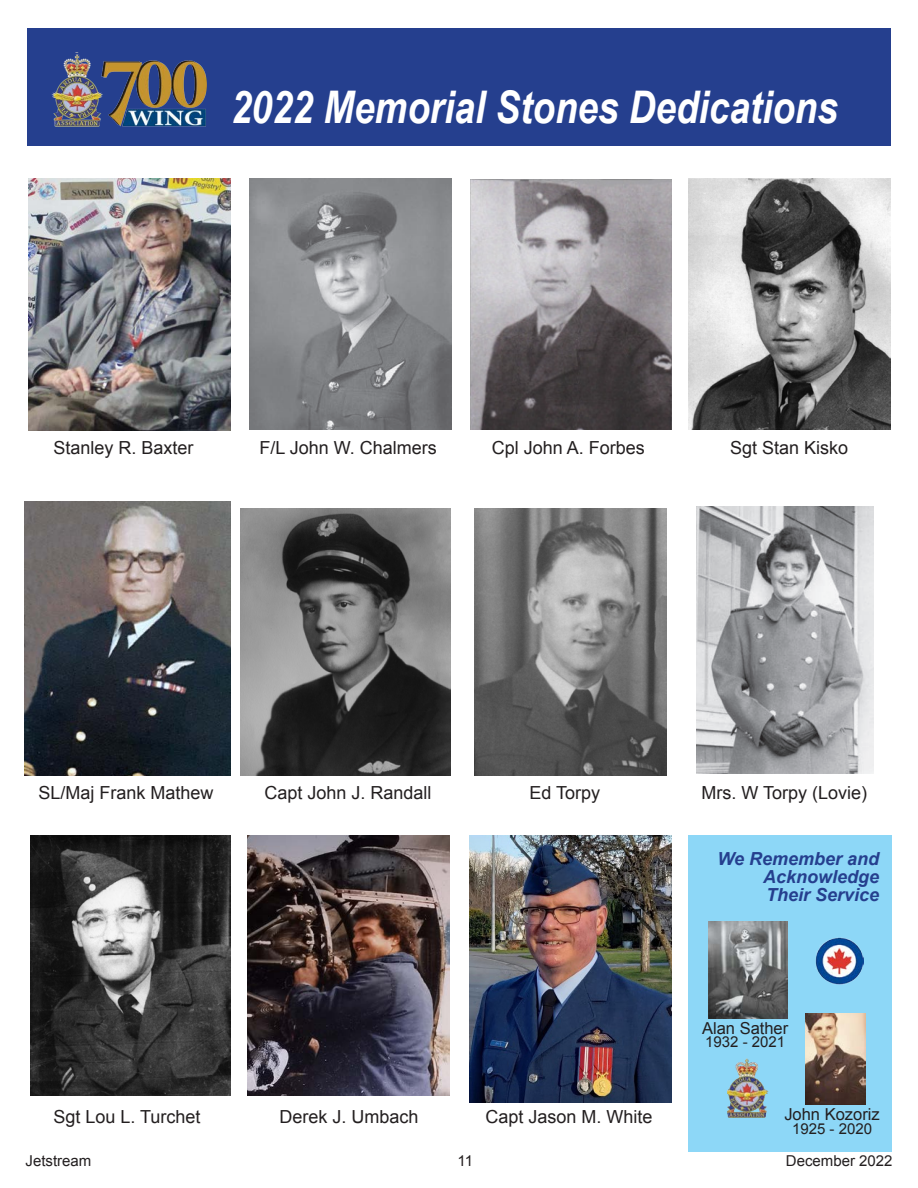
<style>
.page{position:relative;width:918px;height:1188px;background:#fff}
.page>*{position:absolute;margin:0;border:0;box-sizing:border-box;transform-origin:0 0}
.t1{font:italic 700 45px "Arial Narrow";color:#fff}
.t2{font:18px "Arial";color:#231f20}
.t3{font:italic 700 18px/18px "Arial";color:#253f8e;text-align:right}
.t4{font:16.5px "Arial";color:#231f20}
.t5{font:15px "Arial";color:#231f20}
</style>
<div class="page">
<div style="left:688px;top:835px;width:204px;height:316px;background:#8dd7f7"></div>
<img style="left:28px;top:179px;width:203px;height:251px">
<img style="left:250px;top:178px;width:201px;height:251px">
<img style="left:470px;top:179px;width:201px;height:250px">
<img style="left:688px;top:178px;width:203px;height:251px">
<img style="left:24px;top:502px;width:207px;height:273px">
<img style="left:240px;top:509px;width:211px;height:266px">
<img style="left:474px;top:509px;width:192px;height:266px">
<img style="left:697px;top:507px;width:176px;height:267px">
<img style="left:30px;top:836px;width:200px;height:259px">
<img style="left:248px;top:836px;width:202px;height:259px">
<img style="left:470px;top:835px;width:202px;height:267px">
<div style="left:28px;top:28px;width:863px;height:118px;background:#253f8e"></div>
<img style="left:51px;top:52px;width:155px;height:75px">
<img style="left:709px;top:921px;width:79px;height:98px">
<img style="left:805px;top:1014px;width:60px;height:91px">
<img style="left:816px;top:937px;width:47px;height:48px">
<img style="left:728px;top:1058px;width:41px;height:60px">
<p class="t1" style="left:231px;top:74px;width:609px">2022 Memorial Stones Dedications</p>
<p class="t2" style="left:54px;top:436px;width:142px">Stanley R. Baxter</p>
<p class="t2" style="left:260px;top:436px;width:179px">F/L John W. Chalmers</p>
<p class="t2" style="left:492px;top:436px;width:155px">Cpl John A. Forbes</p>
<p class="t2" style="left:730px;top:436px;width:120px">Sgt Stan Kisko</p>
<p class="t2" style="left:39px;top:781px;width:177px">SL/Maj Frank Mathew</p>
<p class="t2" style="left:265px;top:781px;width:169px">Capt John J. Randall</p>
<p class="t2" style="left:530px;top:781px;width:72px">Ed Torpy</p>
<p class="t2" style="left:702px;top:781px;width:167px">Mrs. W Torpy (Lovie)</p>
<p class="t3" style="left:717px;top:850px;width:163px">We Remember and<br>Acknowledge</p>
<p class="t3" style="left:766px;top:886px;width:115px">Their Service</p>
<p class="t2" style="left:54px;top:1105px;width:149px">Sgt Lou L. Turchet</p>
<p class="t2" style="left:280px;top:1105px;width:141px">Derek J. Umbach</p>
<p class="t2" style="left:486px;top:1105px;width:169px">Capt Jason M. White</p>
<p class="t4" style="left:702px;top:1017px;width:88px">Alan Sather</p>
<p class="t5" style="left:705px;top:1032px;width:82px">1932 - 2021</p>
<p class="t4" style="left:784px;top:1104px;width:97px">John Kozoriz</p>
<p class="t5" style="left:792px;top:1119px;width:82px">1925 - 2020</p>
<p class="t5" style="left:26px;top:1151px;width:67px">Jetstream</p>
<p class="t5" style="left:458px;top:1151px;width:17px">11</p>
<p class="t5" style="left:786px;top:1151px;width:108px">December 2022</p>
</div>
